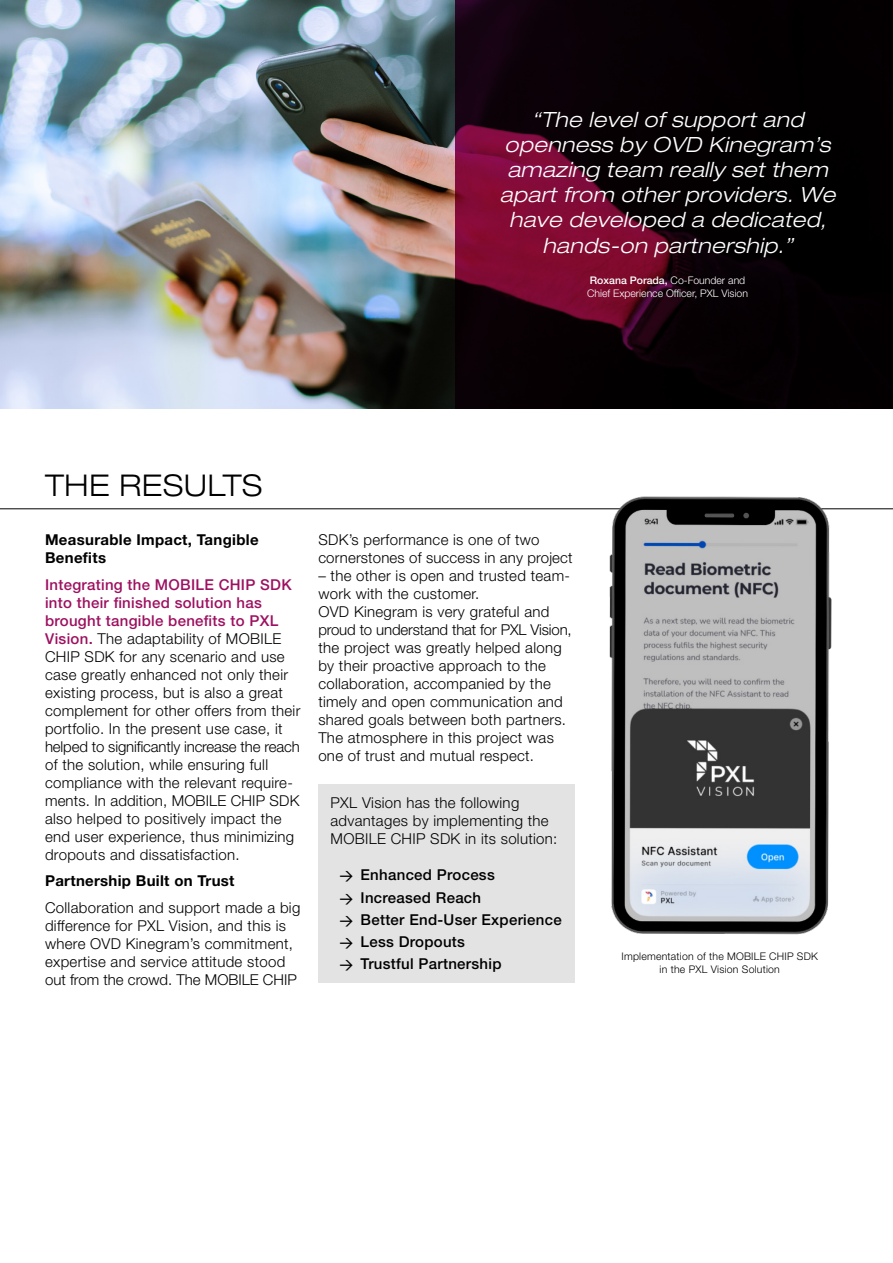
<style>
.page{position:relative;width:893px;height:1263px;background:#fff}
.page>*{position:absolute;margin:0;border:0;box-sizing:border-box;transform-origin:0 0}
.t1{font:300 expanded 30px "Helvetica Neue LT Std";letter-spacing:.02em;color:#000}
.t2{font:italic 300 expanded 21px/25.2px "Helvetica Neue LT Std";letter-spacing:.02em;color:#fff;text-align:center}
.t3{font:300 15px/18px "Helvetica Neue LT Std";letter-spacing:.02em;color:#000}
.t4{font:500 15px "Helvetica Neue LT Std";letter-spacing:.02em;color:#000}
.t5{font:700 15px/18px "Helvetica Neue LT Std";letter-spacing:.02em;color:#000}
.t6{font:300 10.5px/12.6px "Helvetica Neue LT Std";color:#fff}
.t7{font:300 10.5px/12.6px "Helvetica Neue LT Std";letter-spacing:.02em;color:#000;text-align:center}
.s1{font-weight:500}
.s2{font-weight:500;color:#9d1160}
.s3{font-family:"DIN Pro";font-size:13.5px}
</style>
<div class="page">
<hr style="left:0;top:508px;width:893px;height:1px;background:#000">
<div style="left:318px;top:784px;width:257px;height:199px;background:#e3e3e3"></div>
<img style="left:0;top:0;width:455px;height:408px">
<svg style="left:455px;top:0;width:438px;height:408px;fill:#060003"></svg>
<img style="left:602px;top:496px;width:235px;height:439px">
<h2 class="t2" style="left:500px;top:107px;width:337px">“The level of support and openness by OVD Kinegram’s amazing team really set them apart from other providers. We have developed a dedicated, hands-on partnership.”</h2>
<p class="t6" style="left:587px;top:274px;width:162px"><span class="s1">Roxana Porada,</span> Co-Founder and<br>Chief Experience Officer, PXL Vision</p>
<h1 class="t1" style="left:45px;top:468px;width:219px">THE RESULTS</h1>
<p class="t5" style="left:45px;top:531px;width:215px">Measurable Impact, Tangible<br>Benefits</p>
<p class="t3" style="left:45px;top:575px;width:257px"><span class="s2">Integrating the MOBILE CHIP SDK into their finished solution has brought tangible benefits to PXL Vision.</span> The adaptability of MOBILE CHIP SDK for any scenario and use case greatly enhanced not only their existing process, but is also a great complement for other offers from their portfolio. In the present use case, it helped to significantly increase the reach of the solution, while ensuring full compliance with the relevant require&shy;ments. In addition, MOBILE CHIP SDK also helped to positively impact the end user experience, thus minimizing dropouts and dissatisfaction.</p>
<p class="t5" style="left:45px;top:872px;width:191px">Partnership Built on Trust</p>
<p class="t3" style="left:45px;top:898px;width:257px">Collaboration and support made a big difference for PXL Vision, and this is where OVD Kinegram’s commitment, expertise and service attitude stood out from the crowd. The MOBILE CHIP</p>
<p class="t3" style="left:318px;top:531px;width:256px">SDK’s performance is one of two cornerstones of success in any project</p>
<p class="t3" style="left:318px;top:567px;width:255px">– the other is open and trusted team&shy;work with the customer.<br>OVD Kinegram is very grateful and proud to understand that for PXL Vision, the project was greatly helped along by their proactive approach to the collaboration, accompanied by the timely and open communication and shared goals between both partners.<br>The atmosphere in this project was one of trust and mutual respect.</p>
<p class="t3" style="left:331px;top:794px;width:228px">PXL Vision has the following advantages by implementing the<br>MOBILE CHIP SDK in its solution:</p>
<p class="t4" style="left:340px;top:866px;width:157px"><span class="s3">→</span> Enhanced Process</p>
<p class="t4" style="left:340px;top:888px;width:143px"><span class="s3">→</span> Increased Reach</p>
<p class="t4" style="left:340px;top:911px;width:224px"><span class="s3">→</span> Better End-User Experience</p>
<p class="t4" style="left:340px;top:933px;width:127px"><span class="s3">→</span> Less Dropouts</p>
<p class="t4" style="left:340px;top:955px;width:164px"><span class="s3">→</span> Trustful Partnership</p>
<p class="t7" style="left:622px;top:950px;width:198px">Implementation of the MOBILE CHIP SDK in the PXL Vision Solution</p>
</div>
